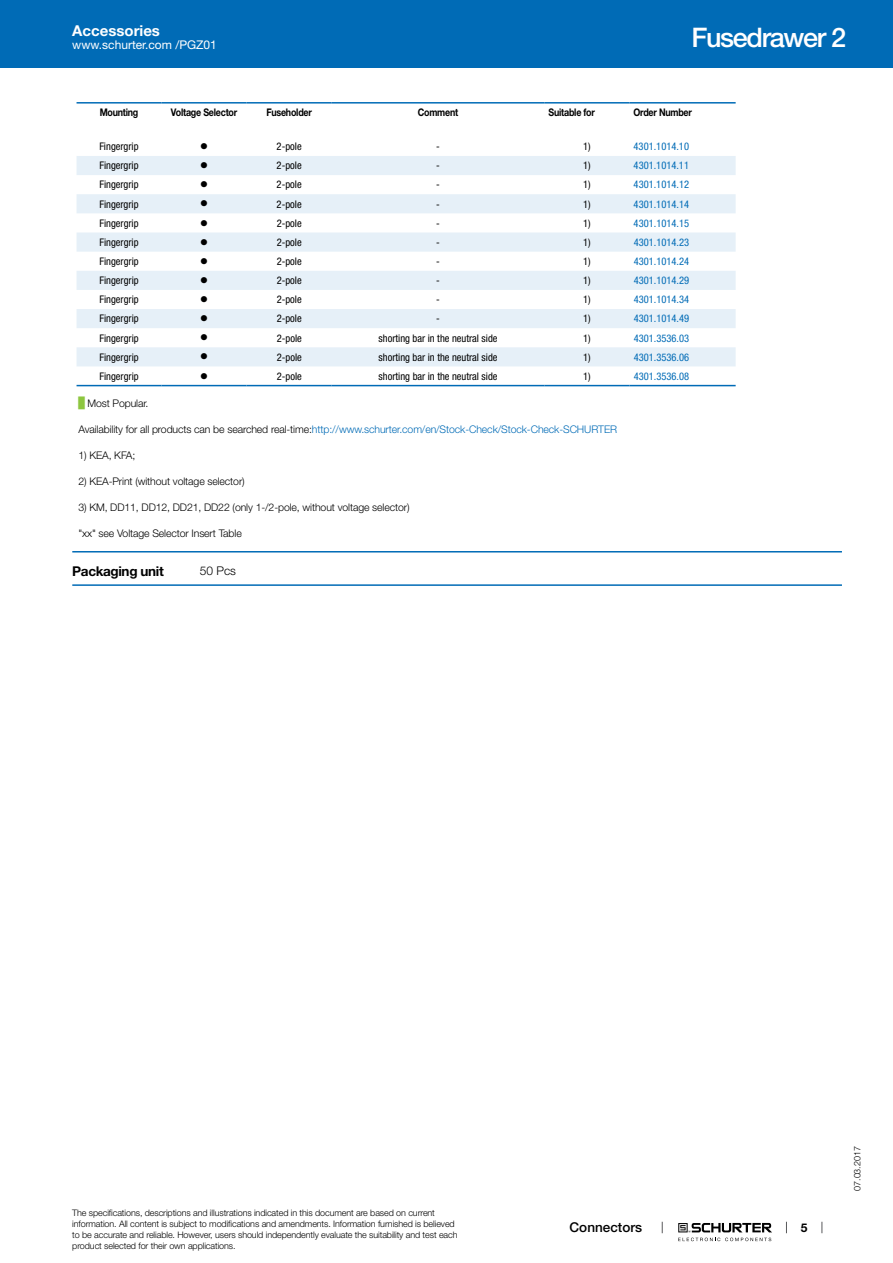
<style>
.page{position:relative;width:893px;height:1263px;background:#fff}
.page>*{position:absolute;margin:0;border:0;box-sizing:border-box;transform-origin:0 0}
.t1{font:500 27px "Helvetica Neue LT";letter-spacing:-.05em;color:#fff}
.t2{font:700 15px "Helvetica Neue LT";color:#fff}
.t3{font:700 13.5px "Helvetica Neue LT";letter-spacing:-.025em;color:#000}
.t4{font:500 13.5px "Helvetica Neue LT";color:#000}
.t5{font:12px "Helvetica Neue LT";color:#fff}
.t6{font:300 12px "Helvetica Neue LT";color:#000}
.t7{font:700 12px "Helvetica Neue LT";color:#000}
.t8{font:condensed 10.5px "Helvetica Neue LT";color:#000}
.t9{font:condensed 10.5px "Helvetica Neue LT";color:#006bb6}
.t10{font:300 10.5px "Helvetica Neue LT";letter-spacing:-.01em;color:#000}
.t11{font:300 10.5px "Helvetica Neue LT";letter-spacing:-.01em;color:#006bb6}
.t12{font:700 10.5px "Helvetica Neue LT";letter-spacing:-.025em;color:#000;scale:.85 1}
.t13{font:10.5px "Wingdings";color:#000}
.t14{font:300 9px/10.8px "Helvetica Neue LT";letter-spacing:-.01em;color:#000}
.s1{font-family:"Arial Unicode MS";font-weight:400;color:#8dc63f}
.s2{color:#000}
</style>
<div class="page">
<svg style="left:678px;top:1223px;width:94px;height:18px"></svg>
<div style="left:0;top:0;width:893px;height:68px;background:#006bb6"></div>
<svg style="left:77px;top:366px;width:659px;height:21px"></svg>
<svg style="left:77px;top:156px;width:659px;height:210px;fill:#e6f0f8"></svg>
<hr style="left:77px;top:102px;width:85px;height:2px;background:#006bb6">
<hr style="left:162px;top:102px;width:85px;height:2px;background:#006bb6">
<hr style="left:247px;top:102px;width:85px;height:2px;background:#006bb6">
<hr style="left:332px;top:102px;width:212px;height:2px;background:#006bb6">
<hr style="left:544px;top:102px;width:85px;height:2px;background:#006bb6">
<hr style="left:629px;top:102px;width:107px;height:2px;background:#006bb6">
<hr style="left:77px;top:385px;width:85px;height:1px;background:#006bb6">
<hr style="left:162px;top:385px;width:85px;height:1px;background:#006bb6">
<hr style="left:247px;top:385px;width:85px;height:1px;background:#006bb6">
<hr style="left:332px;top:385px;width:212px;height:1px;background:#006bb6">
<hr style="left:544px;top:385px;width:85px;height:1px;background:#006bb6">
<hr style="left:629px;top:385px;width:107px;height:1px;background:#006bb6">
<hr style="left:72px;top:551px;width:770px;height:1px;background:#006bb6">
<hr style="left:72px;top:584px;width:770px;height:2px;background:#006bb6">
<h2 class="t2" style="left:72px;top:21px;width:89px">Accessories</h2>
<p class="t5" style="left:72px;top:38px;width:146px">www.schurter.com /PGZ01</p>
<h1 class="t1" style="left:691px;top:21px;width:156px">Fusedrawer 2</h1>
<p class="t12" style="left:100px;top:106px;width:47px">Mounting</p>
<p class="t12" style="left:171px;top:106px;width:80px">Voltage Selector</p>
<p class="t12" style="left:266px;top:106px;width:55px">Fuseholder</p>
<p class="t12" style="left:418px;top:106px;width:49px">Comment</p>
<p class="t12" style="left:549px;top:106px;width:56px">Suitable for</p>
<p class="t12" style="left:634px;top:106px;width:70px">Order Number</p>
<p class="t8" style="left:100px;top:140px;width:41px">Fingergrip</p>
<p class="t13" style="left:200px;top:141px;width:9px">●</p>
<p class="t8" style="left:277px;top:140px;width:27px">2-pole</p>
<p class="t8" style="left:436px;top:140px;width:5px">-</p>
<p class="t8" style="left:583px;top:140px;width:9px">1)</p>
<p class="t9" style="left:634px;top:140px;width:57px">4301.1014.10</p>
<p class="t8" style="left:100px;top:160px;width:41px">Fingergrip</p>
<p class="t13" style="left:200px;top:160px;width:9px">●</p>
<p class="t8" style="left:277px;top:160px;width:27px">2-pole</p>
<p class="t8" style="left:436px;top:160px;width:5px">-</p>
<p class="t8" style="left:583px;top:160px;width:9px">1)</p>
<p class="t9" style="left:634px;top:160px;width:57px">4301.1014.11</p>
<p class="t8" style="left:100px;top:179px;width:41px">Fingergrip</p>
<p class="t13" style="left:200px;top:179px;width:9px">●</p>
<p class="t8" style="left:277px;top:179px;width:27px">2-pole</p>
<p class="t8" style="left:436px;top:179px;width:5px">-</p>
<p class="t8" style="left:583px;top:179px;width:9px">1)</p>
<p class="t9" style="left:634px;top:179px;width:57px">4301.1014.12</p>
<p class="t8" style="left:100px;top:198px;width:41px">Fingergrip</p>
<p class="t13" style="left:200px;top:198px;width:9px">●</p>
<p class="t8" style="left:277px;top:198px;width:27px">2-pole</p>
<p class="t8" style="left:436px;top:198px;width:5px">-</p>
<p class="t8" style="left:583px;top:198px;width:9px">1)</p>
<p class="t9" style="left:634px;top:198px;width:57px">4301.1014.14</p>
<p class="t8" style="left:100px;top:217px;width:41px">Fingergrip</p>
<p class="t13" style="left:200px;top:217px;width:9px">●</p>
<p class="t8" style="left:277px;top:217px;width:27px">2-pole</p>
<p class="t8" style="left:436px;top:217px;width:5px">-</p>
<p class="t8" style="left:583px;top:217px;width:9px">1)</p>
<p class="t9" style="left:634px;top:217px;width:57px">4301.1014.15</p>
<p class="t8" style="left:100px;top:236px;width:41px">Fingergrip</p>
<p class="t13" style="left:200px;top:236px;width:9px">●</p>
<p class="t8" style="left:277px;top:236px;width:27px">2-pole</p>
<p class="t8" style="left:436px;top:236px;width:5px">-</p>
<p class="t8" style="left:583px;top:236px;width:9px">1)</p>
<p class="t9" style="left:634px;top:236px;width:57px">4301.1014.23</p>
<p class="t8" style="left:100px;top:255px;width:41px">Fingergrip</p>
<p class="t13" style="left:200px;top:255px;width:9px">●</p>
<p class="t8" style="left:277px;top:255px;width:27px">2-pole</p>
<p class="t8" style="left:436px;top:255px;width:5px">-</p>
<p class="t8" style="left:583px;top:255px;width:9px">1)</p>
<p class="t9" style="left:634px;top:255px;width:57px">4301.1014.24</p>
<p class="t8" style="left:100px;top:274px;width:41px">Fingergrip</p>
<p class="t13" style="left:200px;top:274px;width:9px">●</p>
<p class="t8" style="left:277px;top:274px;width:27px">2-pole</p>
<p class="t8" style="left:436px;top:274px;width:5px">-</p>
<p class="t8" style="left:583px;top:274px;width:9px">1)</p>
<p class="t9" style="left:634px;top:274px;width:57px">4301.1014.29</p>
<p class="t8" style="left:100px;top:293px;width:41px">Fingergrip</p>
<p class="t13" style="left:200px;top:294px;width:9px">●</p>
<p class="t8" style="left:277px;top:293px;width:27px">2-pole</p>
<p class="t8" style="left:436px;top:293px;width:5px">-</p>
<p class="t8" style="left:583px;top:293px;width:9px">1)</p>
<p class="t9" style="left:634px;top:293px;width:57px">4301.1014.34</p>
<p class="t8" style="left:100px;top:313px;width:41px">Fingergrip</p>
<p class="t13" style="left:200px;top:313px;width:9px">●</p>
<p class="t8" style="left:277px;top:313px;width:27px">2-pole</p>
<p class="t8" style="left:436px;top:313px;width:5px">-</p>
<p class="t8" style="left:583px;top:313px;width:9px">1)</p>
<p class="t9" style="left:634px;top:313px;width:57px">4301.1014.49</p>
<p class="t8" style="left:100px;top:332px;width:41px">Fingergrip</p>
<p class="t13" style="left:200px;top:332px;width:9px">●</p>
<p class="t8" style="left:277px;top:332px;width:27px">2-pole</p>
<p class="t8" style="left:379px;top:332px;width:120px">shorting bar in the neutral side</p>
<p class="t8" style="left:583px;top:332px;width:9px">1)</p>
<p class="t9" style="left:634px;top:332px;width:57px">4301.3536.03</p>
<p class="t8" style="left:100px;top:351px;width:41px">Fingergrip</p>
<p class="t13" style="left:200px;top:351px;width:9px">●</p>
<p class="t8" style="left:277px;top:351px;width:27px">2-pole</p>
<p class="t8" style="left:379px;top:351px;width:120px">shorting bar in the neutral side</p>
<p class="t8" style="left:583px;top:351px;width:9px">1)</p>
<p class="t9" style="left:634px;top:351px;width:57px">4301.3536.06</p>
<p class="t8" style="left:100px;top:370px;width:41px">Fingergrip</p>
<p class="t13" style="left:200px;top:370px;width:9px">●</p>
<p class="t8" style="left:277px;top:370px;width:27px">2-pole</p>
<p class="t8" style="left:379px;top:370px;width:120px">shorting bar in the neutral side</p>
<p class="t8" style="left:583px;top:370px;width:9px">1)</p>
<p class="t9" style="left:634px;top:370px;width:57px">4301.3536.08</p>
<p class="t10" style="left:78px;top:396px;width:72px"><span class="s1">█</span> Most Popular.</p>
<p class="t11" style="left:78px;top:423px;width:540px"><span class="s2">Availability for all products can be searched real-time:</span>http://www.schurter.com/en/Stock-Check/Stock-Check-SCHURTER</p>
<p class="t10" style="left:78px;top:449px;width:59px">1) KEA, KFA;</p>
<p class="t10" style="left:78px;top:475px;width:168px">2) KEA-Print (without voltage selector)</p>
<p class="t10" style="left:78px;top:501px;width:333px">3) KM, DD11, DD12, DD21, DD22 (only 1-/2-pole, without voltage selector)</p>
<p class="t10" style="left:78px;top:527px;width:165px">"xx" see Voltage Selector Insert Table</p>
<p class="t3" style="left:72px;top:563px;width:93px">Packaging unit</p>
<p class="t6" style="left:200px;top:563px;width:38px">50 Pcs</p>
<p class="t14" style="left:72px;top:1207px;width:387px">The specifications, descriptions and illustrations indicated in this document are based on current information. All content is subject to modifications and amendments. Information furnished is believed to be accurate and reliable. However, users should independently evaluate the suitability and test each product selected for their own applications.</p>
<p class="t4" style="left:570px;top:1219px;width:74px">Connectors</p>
<p class="t7" style="left:801px;top:1220px;width:8px">5</p>
<p class="t14" style="left:852px;top:1191px;width:46px;rotate:-90deg">07.03.2017</p>
</div>
